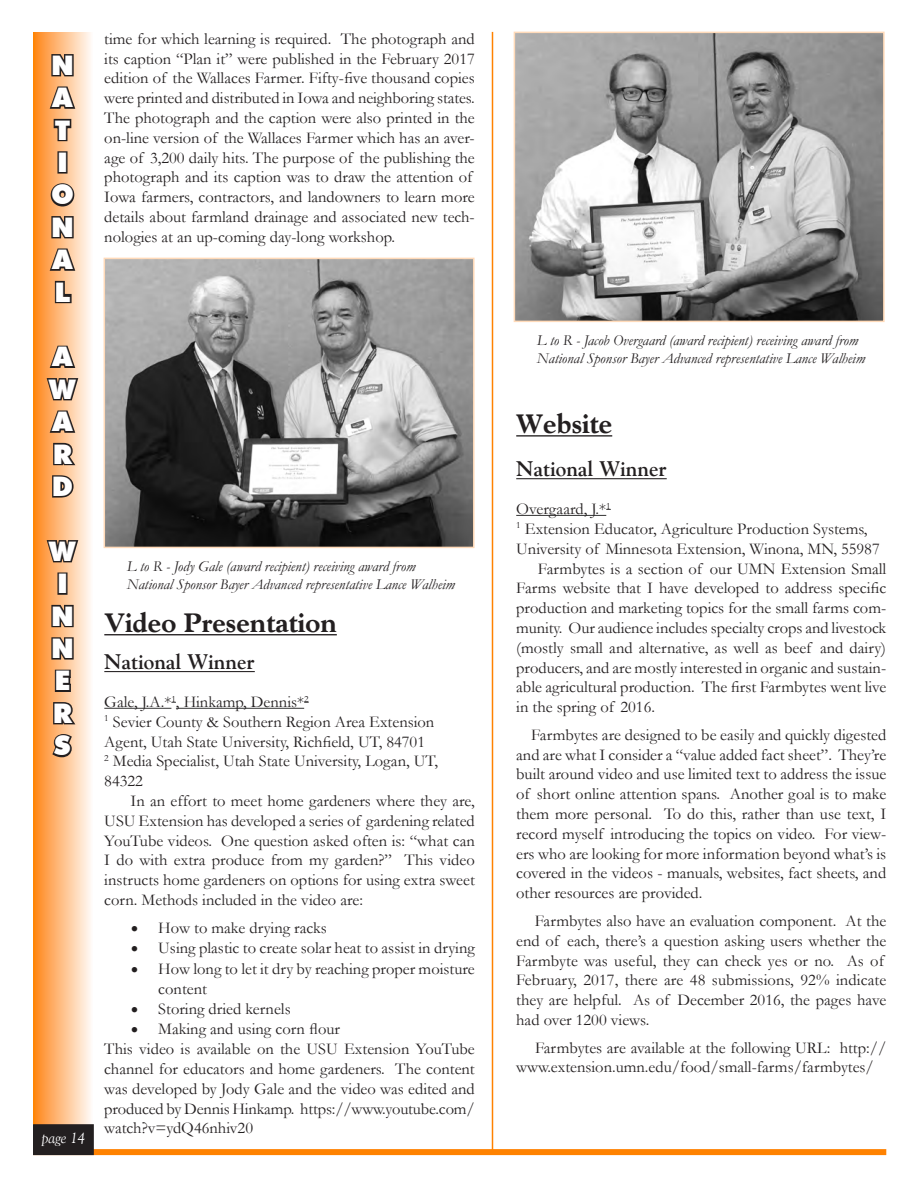
<style>
.page{position:relative;width:918px;height:1188px;background:#fff}
.page>*{position:absolute;margin:0;border:0;box-sizing:border-box;transform-origin:0 0}
.t1{font:800 27px "Goudy";color:#231f20}
.t2{font:900 27px/32.4px "Futura BT";color:#fff}
.t3{font:700 21px "Goudy";color:#231f20}
.t4{font:16.5px/19.8px "Garamond";color:#231f20}
.t5{font:italic 15px/18px "Garamond";color:#231f20}
.t6{font:italic 15px "Goudy";color:#fff}
</style>
<div class="page">
<div style="left:33px;top:32px;width:59px;height:1117px;background:linear-gradient(to right,#ff8515,#fffbf9)"></div>
<div style="left:33px;top:1149px;width:853px;height:6px;background:#ff8200"></div>
<div style="left:34px;top:1125px;width:59px;height:29px;background:#231f20"></div>
<div style="left:33px;top:1124px;width:61px;height:31px;border:2px solid #231f20"></div>
<hr style="left:492px;top:32px;width:1px;height:1122px;background:#ff8200">
<hr style="left:104px;top:634px;width:233px;height:1px;background:#231f20">
<hr style="left:104px;top:671px;width:151px;height:1px;background:#231f20">
<hr style="left:104px;top:708px;width:67px;height:1px;background:#333">
<hr style="left:176px;top:708px;width:128px;height:1px;background:#333">
<hr style="left:516px;top:435px;width:96px;height:2px;background:#231f20">
<hr style="left:516px;top:478px;width:151px;height:1px;background:#231f20">
<hr style="left:516px;top:515px;width:90px;height:1px;background:#333">
<img style="left:107px;top:261px;width:365px;height:284px">
<div style="left:104px;top:258px;width:371px;height:290px;border:2px solid #ffdab9"></div>
<img style="left:517px;top:35px;width:365px;height:284px">
<div style="left:514px;top:32px;width:371px;height:290px;border:2px solid #ffdab9"></div>
<svg style="left:48px;top:53px;width:29px;height:58px;background:#b38864"></svg>
<svg style="left:52px;top:117px;width:21px;height:26px"></svg>
<div style="left:57px;top:151px;width:11px;height:23px;border:3px solid #231f20"></div>
<svg style="left:49px;top:181px;width:27px;height:28px"></svg>
<svg style="left:48px;top:215px;width:29px;height:58px;background:#b38864"></svg>
<svg style="left:53px;top:279px;width:20px;height:26px"></svg>
<svg style="left:45px;top:344px;width:35px;height:91px;background:#be9069"></svg>
<svg style="left:52px;top:441px;width:26px;height:26px"></svg>
<svg style="left:51px;top:473px;width:25px;height:26px"></svg>
<svg style="left:45px;top:521px;width:35px;height:60px;background:#d39f73"></svg>
<div style="left:57px;top:572px;width:11px;height:23px;border:3px solid #231f20"></div>
<svg style="left:50px;top:603px;width:25px;height:90px;background:#a9815f"></svg>
<svg style="left:52px;top:700px;width:26px;height:26px"></svg>
<svg style="left:51px;top:732px;width:23px;height:27px"></svg>
<h1 class="t2" style="left:51px;top:49px;width:24px">N<br>A<br>T<br>I<br>O<br>N<br>A<br>L</h1>
<h1 class="t2" style="left:49px;top:340px;width:28px">A<br>W<br>A<br>R<br>D</h1>
<h1 class="t2" style="left:49px;top:535px;width:28px">W<br>I<br>N<br>N<br>E<br>R<br>S</h1>
<p class="t6" style="left:42px;top:1128px;width:45px">page 14</p>
<p class="t4" style="left:104px;top:28px;width:372px">time for which learning is required. The photograph and its caption “Plan it” were published in the February 2017 edition of the Wallaces Farmer. Fifty-five thousand copies were printed and distributed in Iowa and neighboring states.<br>The photograph and the caption were also printed in the on-line version of the Wallaces Farmer which has an aver&shy;age of 3,200 daily hits. The purpose of the publishing the photograph and its caption was to draw the attention of Iowa farmers, contractors, and landowners to learn more details about farmland drainage and associated new tech&shy;nologies at an up-coming day-long workshop.</p>
<p class="t5" style="left:127px;top:557px;width:330px">L to R - Jody Gale (award recipient) receiving award from<br>National Sponsor Bayer Advanced representative Lance Walheim</p>
<h1 class="t1" style="left:104px;top:607px;width:234px">Video Presentation</h1>
<p class="t3" style="left:104px;top:649px;width:152px">National Winner</p>
<p class="t4" style="left:104px;top:692px;width:335px">Gale, J.A.*<sup>1</sup>, Hinkamp, Dennis*<sup>2<br>1</sup> Sevier County &amp; Southern Region Area Extension Agent, Utah State University, Richfield, UT, 84701<br><sup>2</sup> Media Specialist, Utah State University, Logan, UT, 84322</p>
<p class="t4" style="left:104px;top:791px;width:372px;text-align:justify;text-indent:26px">In an effort to meet home gardeners where they are, USU Extension has developed a series of gardening related YouTube videos. One question asked often is: “what can I do with extra produce from my garden?” This video instructs home gardeners on options for using extra sweet corn. Methods included in the video are:</p>
<p class="t4" style="left:131px;top:918px;width:197px">• How to make drying racks</p>
<p class="t4" style="left:131px;top:938px;width:345px">• Using plastic to create solar heat to assist in drying</p>
<p class="t4" style="left:158px;top:958px;width:318px;line-height:20.2px;text-indent:-27px">• How long to let it dry by reaching proper moisture content</p>
<p class="t4" style="left:131px;top:999px;width:161px">• Storing dried kernels</p>
<p class="t4" style="left:104px;top:1019px;width:372px;text-indent:27px">• Making and using corn flour<br>This video is available on the USU Extension YouTube channel for educators and home gardeners. The content was developed by Jody Gale and the video was edited and produced by Dennis Hinkamp. https://www.youtube.com/ watch?v=ydQ46nhiv20</p>
<p class="t5" style="left:537px;top:331px;width:330px">L to R - Jacob Overgaard (award recipient) receiving award from<br>National Sponsor Bayer Advanced representative Lance Walheim</p>
<h1 class="t1" style="left:516px;top:408px;width:98px">Website</h1>
<p class="t3" style="left:516px;top:456px;width:152px">National Winner</p>
<p class="t4" style="left:516px;top:499px;width:96px">Overgaard, J.*<sup>1</sup></p>
<p class="t4" style="left:516px;top:518px;width:353px"><sup>1</sup> Extension Educator, Agriculture Production Systems,</p>
<p class="t4" style="left:516px;top:538px;width:365px">University of Minnesota Extension, Winona, MN, 55987</p>
<p class="t4" style="left:538px;top:558px;width:350px">Farmbytes is a section of our UMN Extension Small</p>
<p class="t4" style="left:516px;top:578px;width:372px">Farms website that I have developed to address specific</p>
<p class="t4" style="left:516px;top:598px;width:372px">production and marketing topics for the small farms com-</p>
<p class="t4" style="left:516px;top:617px;width:372px">munity. Our audience includes specialty crops and livestock</p>
<p class="t4" style="left:516px;top:637px;width:371px">(mostly small and alternative, as well as beef and dairy)</p>
<p class="t4" style="left:516px;top:657px;width:371px">producers, and are mostly interested in organic and sustain-</p>
<p class="t4" style="left:516px;top:677px;width:372px">able agricultural production. The first Farmbytes went live</p>
<p class="t4" style="left:516px;top:697px;width:140px">in the spring of 2016.</p>
<p class="t4" style="left:516px;top:724px;width:372px;text-align:justify;text-indent:15px">Farmbytes are designed to be easily and quickly digested and are what I consider a “value added fact sheet”. They’re built around video and use limited text to address the issue of short online attention spans. Another goal is to make them more personal. To do this, rather than use text, I record myself introducing the topics on video. For view&shy;ers who are looking for more information beyond what’s is covered in the videos - manuals, websites, fact sheets, and other resources are provided.</p>
<p class="t4" style="left:516px;top:910px;width:372px;text-indent:19px">Farmbytes also have an evaluation component. At the end of each, there’s a question asking users whether the Farmbyte was useful, they can check yes or no. As of February, 2017, there are 48 submissions, 92% indicate they are helpful. As of December 2016, the pages have had over 1200 views.</p>
<p class="t4" style="left:516px;top:1037px;width:372px;text-indent:19px">Farmbytes are available at the following URL: http:// www.extension.umn.edu/food/small-farms/farmbytes/</p>
</div>
